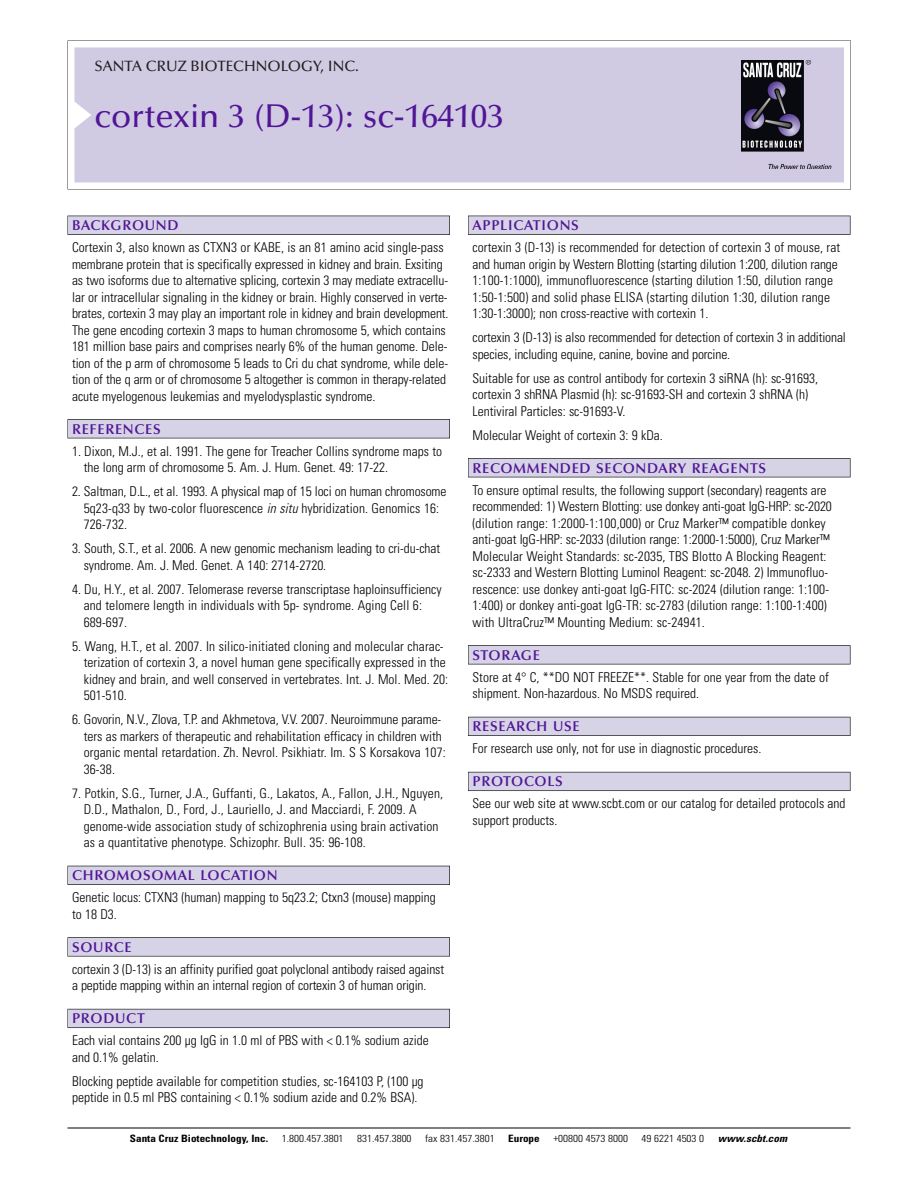
<style>
.page{position:relative;width:918px;height:1188px;background:#fff}
.page>*{position:absolute;margin:0;border:0;box-sizing:border-box;transform-origin:0 0}
.t1{font:500 33px "Optima";color:#511695}
.t2{font:500 15px "Optima";color:#231f20}
.t3{font:600 14.25px "Optima";letter-spacing:.05em;color:#511695}
.t4{font:300 condensed 13.5px/16.5px "Univers";color:#000}
.t5{font:300 condensed 10.2px "Univers";color:#000;scale:1.1 1}
.t6{font:700 condensed 10.2px "Univers";color:#000;scale:1.1 1}
.t7{font:italic 700 condensed 10.2px "Univers";letter-spacing:.005em;color:#000;scale:1.1 1}
.s1{font-style:italic}
</style>
<div class="page">
<svg style="left:68px;top:40px;width:783px;height:149px"></svg>
<div style="left:74px;top:47px;width:770px;height:135px;background:#d1cae3"></div>
<img style="left:741px;top:60px;width:90px;height:108px">
<div style="left:68px;top:216px;width:382px;height:19px;background:#525155"></div>
<div style="left:68px;top:216px;width:381px;height:18px;background:#d7d3e7"></div>
<div style="left:68px;top:419px;width:382px;height:19px;background:#525155"></div>
<div style="left:68px;top:420px;width:381px;height:18px;background:#d7d3e7"></div>
<div style="left:68px;top:866px;width:382px;height:19px;background:#525158"></div>
<div style="left:68px;top:866px;width:381px;height:18px;background:#d7d3e7"></div>
<div style="left:68px;top:937px;width:382px;height:19px;background:#575759"></div>
<div style="left:68px;top:938px;width:381px;height:18px;background:#d7d3e7"></div>
<div style="left:68px;top:1009px;width:382px;height:19px;background:#5b5a62"></div>
<div style="left:68px;top:1009px;width:381px;height:18px;background:#d7d3e7"></div>
<div style="left:468px;top:216px;width:382px;height:19px;background:#525155"></div>
<div style="left:468px;top:216px;width:382px;height:18px;background:#d7d3e7"></div>
<div style="left:468px;top:458px;width:382px;height:19px;background:#525155"></div>
<div style="left:468px;top:459px;width:382px;height:18px;background:#d7d3e7"></div>
<div style="left:468px;top:645px;width:382px;height:19px;background:#545357"></div>
<div style="left:468px;top:646px;width:382px;height:18px;background:#d7d3e7"></div>
<div style="left:468px;top:717px;width:382px;height:19px;background:#54535a"></div>
<div style="left:468px;top:717px;width:382px;height:18px;background:#d7d3e7"></div>
<div style="left:468px;top:772px;width:382px;height:19px;background:#5b5a62"></div>
<div style="left:468px;top:772px;width:382px;height:18px;background:#d7d3e7"></div>
<hr style="left:68px;top:1128px;width:782px;height:1px;background:#000">
<p class="t2" style="left:94px;top:61px;width:266px">SANTA CRUZ BIOTECHNOLOGY, INC.</p>
<h1 class="t1" style="left:94px;top:103px;width:411px">cortexin 3 (D-13): sc-164103</h1>
<p class="t3" style="left:72px;top:219px;width:108px">BACKGROUND</p>
<p class="t4" style="left:72px;top:240px;width:378px">Cortexin 3, also known as CTXN3 or KABE, is an 81 amino acid single-pass membrane protein that is specifically expressed in kidney and brain. Exsiting as two isoforms due to alternative splicing, cortexin 3 may mediate extracellu&shy;lar or intracellular signaling in the kidney or brain. Highly conserved in verte&shy;brates, cortexin 3 may play an important role in kidney and brain development.<br>The gene encoding cortexin 3 maps to human chromosome 5, which contains 181 million base pairs and comprises nearly 6% of the human genome. Dele&shy;tion of the p arm of chromosome 5 leads to Cri du chat syndrome, while dele&shy;tion of the q arm or of chromosome 5 altogether is common in therapy-related acute myelogenous leukemias and myelodysplastic syndrome.</p>
<p class="t3" style="left:72px;top:423px;width:90px">REFERENCES</p>
<p class="t4" style="left:84px;top:444px;width:360px;text-indent:-12px">1. Dixon, M.J., et al. 1991. The gene for Treacher Collins syndrome maps to the long arm of chromosome 5. Am. J. Hum. Genet. 49: 17-22.</p>
<p class="t4" style="left:84px;top:484px;width:364px;text-indent:-12px">2. Saltman, D.L., et al. 1993. A physical map of 15 loci on human chromosome<br>5q23-q33 by two-color fluorescence <span class="s1">in situ</span> hybridization. Genomics 16:<br>726-732.</p>
<p class="t4" style="left:84px;top:541px;width:358px;text-indent:-12px">3. South, S.T., et al. 2006. A new genomic mechanism leading to cri-du-chat syndrome. Am. J. Med. Genet. A 140: 2714-2720.</p>
<p class="t4" style="left:84px;top:582px;width:360px;text-indent:-12px">4. Du, H.Y., et al. 2007. Telomerase reverse transcriptase haploinsufficiency and telomere length in individuals with 5p- syndrome. Aging Cell 6:<br>689-697.</p>
<p class="t4" style="left:84px;top:639px;width:366px;text-indent:-12px">5. Wang, H.T., et al. 2007. In silico-initiated cloning and molecular charac&shy;terization of cortexin 3, a novel human gene specifically expressed in the kidney and brain, and well conserved in vertebrates. Int. J. Mol. Med. 20:<br>501-510.</p>
<p class="t4" style="left:84px;top:712px;width:364px;text-indent:-12px">6. Govorin, N.V., Zlova, T.P. and Akhmetova, V.V. 2007. Neuroimmune parame&shy;ters as markers of therapeutic and rehabilitation efficacy in children with organic mental retardation. Zh. Nevrol. Psikhiatr. Im. S S Korsakova 107:<br>36-38.</p>
<p class="t4" style="left:84px;top:786px;width:361px;text-indent:-12px">7. Potkin, S.G., Turner, J.A., Guffanti, G., Lakatos, A., Fallon, J.H., Nguyen, D.D., Mathalon, D., Ford, J., Lauriello, J. and Macciardi, F. 2009. A genome-wide association study of schizophrenia using brain activation as a quantitative phenotype. Schizophr. Bull. 35: 96-108.</p>
<p class="t3" style="left:72px;top:870px;width:207px">CHROMOSOMAL LOCATION</p>
<p class="t4" style="left:72px;top:890px;width:365px">Genetic locus: CTXN3 (human) mapping to 5q23.2; Ctxn3 (mouse) mapping to 18 D3.</p>
<p class="t3" style="left:72px;top:941px;width:61px">SOURCE</p>
<p class="t4" style="left:72px;top:962px;width:374px">cortexin 3 (D-13) is an affinity purified goat polyclonal antibody raised against a peptide mapping within an internal region of cortexin 3 of human origin.</p>
<p class="t3" style="left:72px;top:1013px;width:74px">PRODUCT</p>
<p class="t4" style="left:72px;top:1033px;width:358px">Each vial contains 200 µg IgG in 1.0 ml of PBS with &lt; 0.1% sodium azide and 0.1% gelatin.</p>
<p class="t4" style="left:72px;top:1074px;width:353px">Blocking peptide available for competition studies, sc-164103 P, (100 µg peptide in 0.5 ml PBS containing &lt; 0.1% sodium azide and 0.2% BSA).</p>
<p class="t3" style="left:473px;top:219px;width:108px">APPLICATIONS</p>
<p class="t4" style="left:473px;top:240px;width:369px">cortexin 3 (D-13) is recommended for detection of cortexin 3 of mouse, rat and human origin by Western Blotting (starting dilution 1:200, dilution range 1:100-1:1000), immunofluorescence (starting dilution 1:50, dilution range 1:50-1:500) and solid phase ELISA (starting dilution 1:30, dilution range 1:30-1:3000); non cross-reactive with cortexin 1.</p>
<p class="t4" style="left:473px;top:330px;width:375px">cortexin 3 (D-13) is also recommended for detection of cortexin 3 in additional species, including equine, canine, bovine and porcine.</p>
<p class="t4" style="left:473px;top:371px;width:347px">Suitable for use as control antibody for cortexin 3 siRNA (h): sc-91693, cortexin 3 shRNA Plasmid (h): sc-91693-SH and cortexin 3 shRNA (h)<br>Lentiviral Particles: sc-91693-V.</p>
<p class="t4" style="left:473px;top:428px;width:192px">Molecular Weight of cortexin 3: 9 kDa.</p>
<p class="t3" style="left:473px;top:462px;width:295px">RECOMMENDED SECONDARY REAGENTS</p>
<p class="t4" style="left:473px;top:483px;width:361px">To ensure optimal results, the following support (secondary) reagents are recommended: 1) Western Blotting: use donkey anti-goat IgG-HRP: sc-2020 (dilution range: 1:2000-1:100,000) or Cruz Marker™ compatible donkey anti-goat IgG-HRP: sc-2033 (dilution range: 1:2000-1:5000), Cruz Marker™ Molecular Weight Standards: sc-2035, TBS Blotto A Blocking Reagent: sc-2333 and Western Blotting Luminol Reagent: sc-2048. 2) Immunofluo&shy;rescence: use donkey anti-goat IgG-FITC: sc-2024 (dilution range: 1:100- 1:400) or donkey anti-goat IgG-TR: sc-2783 (dilution range: 1:100-1:400) with UltraCruz™ Mounting Medium: sc-24941.</p>
<p class="t3" style="left:473px;top:649px;width:69px">STORAGE</p>
<p class="t4" style="left:473px;top:670px;width:358px">Store at 4° C, **DO NOT FREEZE**. Stable for one year from the date of shipment. Non-hazardous. No MSDS required.</p>
<p class="t3" style="left:473px;top:721px;width:109px">RESEARCH USE</p>
<p class="t4" style="left:473px;top:741px;width:290px">For research use only, not for use in diagnostic procedures.</p>
<p class="t3" style="left:473px;top:776px;width:92px">PROTOCOLS</p>
<p class="t4" style="left:473px;top:796px;width:375px">See our web site at www.scbt.com or our catalog for detailed protocols and support products.</p>
<p class="t6" style="left:130px;top:1135px;width:127px">Santa Cruz Biotechnology, Inc.</p>
<p class="t5" style="left:282px;top:1135px;width:58px">1.800.457.3801</p>
<p class="t5" style="left:357px;top:1135px;width:51px">831.457.3800</p>
<p class="t5" style="left:425px;top:1135px;width:65px">fax 831.457.3801</p>
<p class="t6" style="left:508px;top:1135px;width:30px">Europe</p>
<p class="t5" style="left:553px;top:1135px;width:69px">+00800 4573 8000</p>
<p class="t5" style="left:642px;top:1135px;width:58px">49 6221 4503 0</p>
<p class="t7" style="left:718px;top:1135px;width:64px">www.scbt.com</p>
</div>
